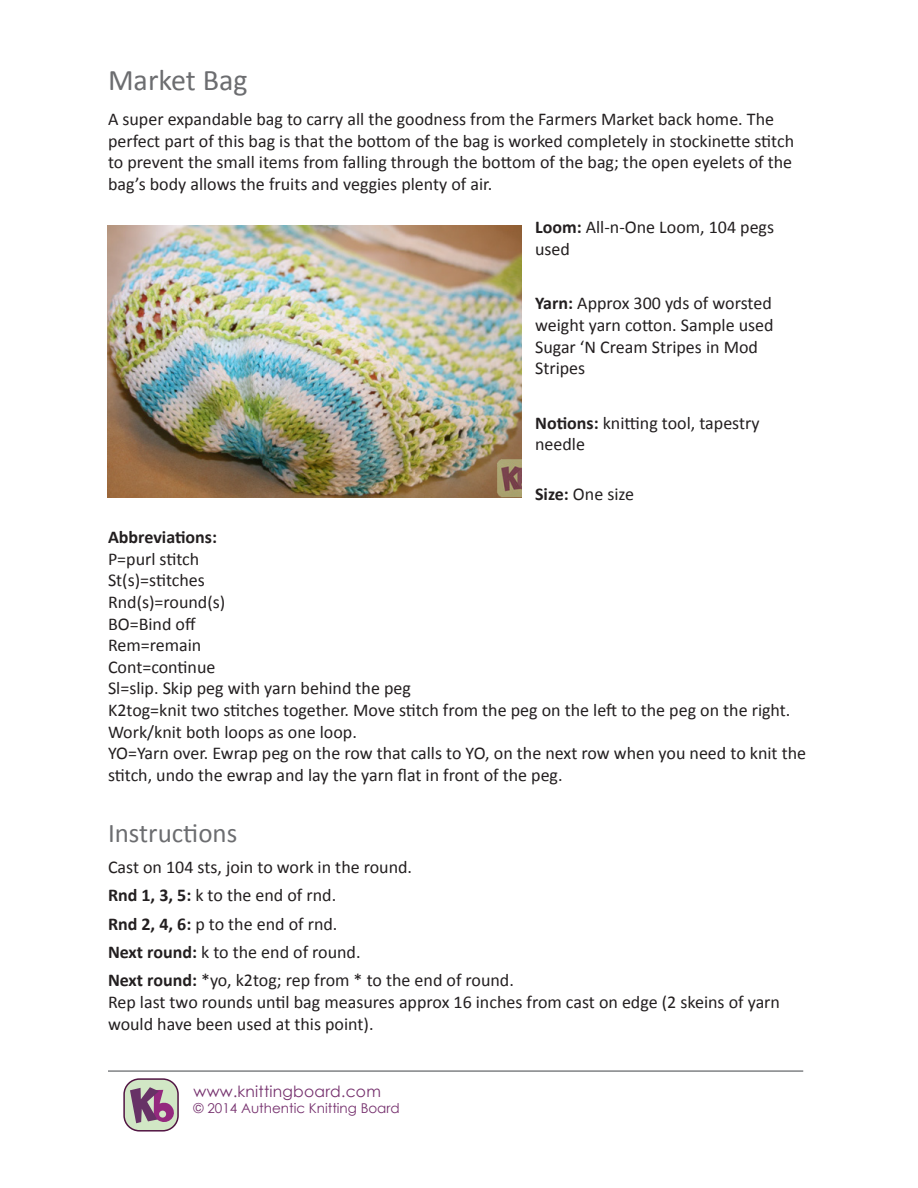
<style>
.page{position:relative;width:918px;height:1188px;background:#fff}
.page>*{position:absolute;margin:0;border:0;box-sizing:border-box;transform-origin:0 0}
.t1{font:30px "Calibri";color:#6c6d70}
.instructions{font:27px "Calibri";color:#6c6d70}
.item{font:18px/21.6px "Calibri";color:#231f20}
.text{font:18px/21.6px "Calibri";color:#231f20}
.text-round{font:18px "Calibri";color:#231f20}
.item-2{font:700 18px "Calibri";color:#231f20}
.t2{font:15.6px "Century Gothic";letter-spacing:.015em;color:#76316e}
.t3{font:13.5px "Century Gothic";color:#76316e}
.s1{font-weight:700}
</style>
<div class="page">
<div style="left:124px;top:1079px;width:54px;height:52px;background:#d1e7c5;border-radius:15px"></div>
<div style="left:123px;top:1078px;width:56px;height:54px;border:2px solid #521543;border-radius:15px"></div>
<svg style="left:130px;top:1087px;width:47px;height:39px"></svg>
<hr style="left:108px;top:1070px;width:695px;height:2px;background:#808285">
<img style="left:107px;top:225px;width:415px;height:273px">
<p class="t1" style="left:108px;top:61px;width:141px">Market Bag</p>
<p class="text" style="left:108px;top:108px;width:688px">A super expandable bag to carry all the goodness from the Farmers Market back home. The perfect part of this bag is that the bottom of the bag is worked completely in stockinette stitch to prevent the small items from falling through the bottom of the bag; the open eyelets of the bag’s body allows the fruits and veggies plenty of air.</p>
<p class="item" style="left:535px;top:216px;width:241px"><span class="s1">Loom:</span> All-n-One Loom, 104 pegs used</p>
<p class="item" style="left:535px;top:293px;width:240px"><span class="s1">Yarn:</span> Approx 300 yds of worsted weight yarn cotton. Sample used<br>Sugar ‘N Cream Stripes in Mod<br>Stripes</p>
<p class="item" style="left:535px;top:412px;width:226px"><span class="s1">Notions:</span> knitting tool, tapestry needle</p>
<p class="item" style="left:535px;top:483px;width:101px"><span class="s1">Size:</span> One size</p>
<p class="item-2" style="left:108px;top:526px;width:111px">Abbreviations:</p>
<p class="item" style="left:108px;top:548px;width:700px">P=purl stitch<br>St(s)=stitches<br>Rnd(s)=round(s)<br>BO=Bind off<br>Rem=remain<br>Cont=continue<br>Sl=slip. Skip peg with yarn behind the peg<br>K2tog=knit two stitches together. Move stitch from the peg on the left to the peg on the right.<br>Work/knit both loops as one loop.<br>YO=Yarn over. Ewrap peg on the row that calls to YO, on the next row when you need to knit the stitch, undo the ewrap and lay the yarn flat in front of the peg.</p>
<p class="instructions" style="left:108px;top:816px;width:131px">Instructions</p>
<p class="text" style="left:108px;top:856px;width:306px">Cast on 104 sts, join to work in the round.</p>
<p class="text-round" style="left:108px;top:884px;width:230px"><span class="s1">Rnd 1, 3, 5:</span> k to the end of rnd.</p>
<p class="text-round" style="left:108px;top:912px;width:231px"><span class="s1">Rnd 2, 4, 6:</span> p to the end of rnd.</p>
<p class="text-round" style="left:108px;top:941px;width:254px"><span class="s1">Next round:</span> k to the end of round.</p>
<p class="text-round" style="left:108px;top:969px;width:407px"><span class="s1">Next round:</span> *yo, k2tog; rep from * to the end of round.</p>
<p class="text" style="left:108px;top:991px;width:674px">Rep last two rounds until bag measures approx 16 inches from cast on edge (2 skeins of yarn would have been used at this point).</p>
<p class="t2" style="left:194px;top:1080px;width:189px">www.knittingboard.com</p>
<p class="t3" style="left:194px;top:1099px;width:208px">© 2014 Authentic Knitting Board</p>
</div>
